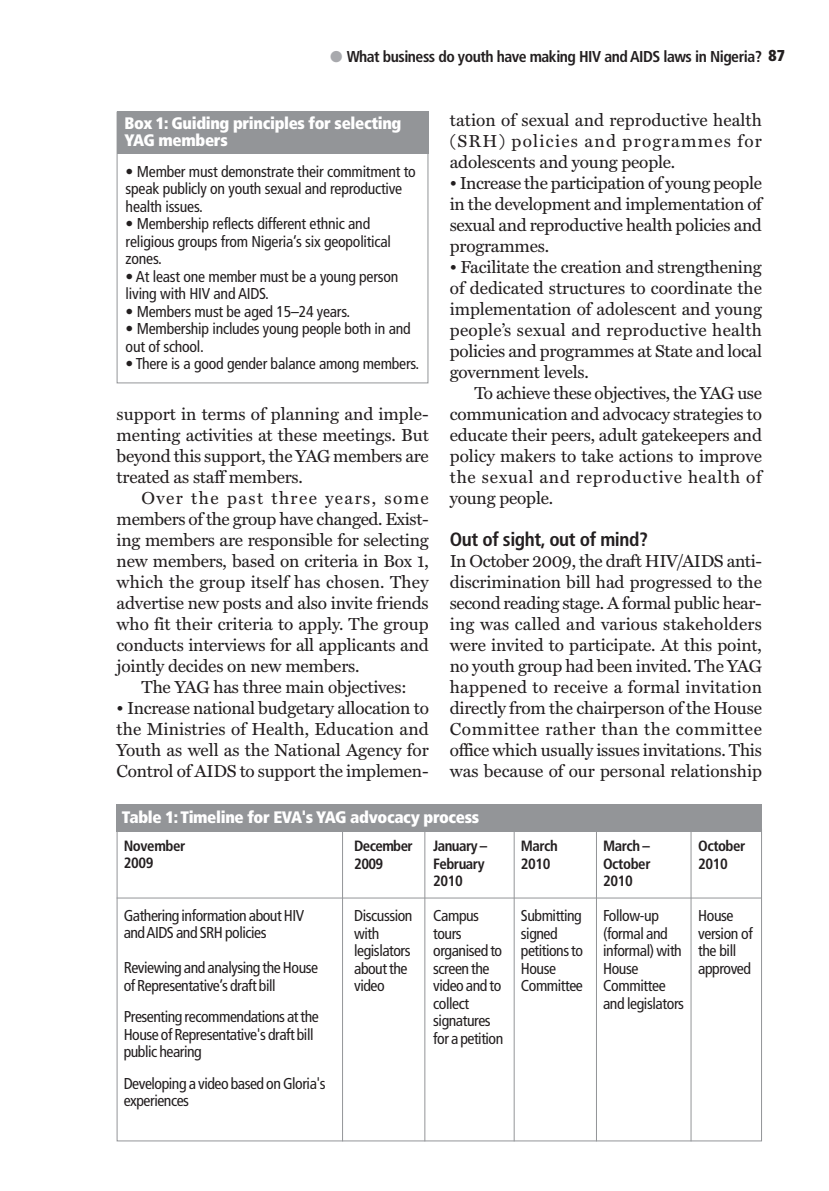
<style>
.page{position:relative;width:829px;height:1191px;background:#fff}
.page>*{position:absolute;margin:0;border:0;box-sizing:border-box;transform-origin:0 0}
.t1{font:700 condensed 19.25px "Frutiger";letter-spacing:-.02em;color:#231f20}
.t2{font:17.5px/21px "Miller Text";letter-spacing:-.015em;color:#231f20;text-align:justify}
.t3{font:900 condensed 16.62px/17.5px "Frutiger";letter-spacing:-.02em;color:#fff}
.t4{font:condensed 15.75px/17.5px "Frutiger";letter-spacing:-.03em;color:#231f20}
.t5{font:700 condensed 15.75px "Frutiger";letter-spacing:-.03em;color:#231f20}
.t6{font:700 condensed 14.88px/17.5px "Frutiger";letter-spacing:-.03em;color:#231f20}
.s1{color:#a8a9ad}
.s2{font-weight:900}
</style>
<div class="page">
<div style="left:117px;top:804px;width:644px;height:27px;background:#939598"></div>
<hr style="left:342px;top:829px;width:1px;height:312px;background:#939598">
<hr style="left:424px;top:829px;width:1px;height:312px;background:#939598">
<hr style="left:513px;top:829px;width:1px;height:312px;background:#939598">
<hr style="left:596px;top:829px;width:1px;height:312px;background:#939598">
<hr style="left:690px;top:829px;width:1px;height:312px;background:#939598">
<hr style="left:117px;top:897px;width:644px;height:1px;background:#939598">
<div style="left:117px;top:112px;width:311px;height:42px;background:#939598"></div>
<div style="left:117px;top:112px;width:311px;height:271px;border:1px solid #939598"></div>
<p class="t5" style="left:330px;top:50px;width:456px"><span class="s1">●</span> What business do youth have making HIV and AIDS laws in Nigeria? <span class="s2">87</span></p>
<p class="t2" style="left:450px;top:111px;width:313px">tation of sexual and reproductive health (SRH) policies and programmes for adolescents and young people.</p>
<p class="t2" style="left:450px;top:174px;width:313px">• Increase the participation of young people in the development and implementation of sexual and reproductive health policies and programmes.</p>
<p class="t2" style="left:450px;top:258px;width:313px">• Facilitate the creation and strengthening of dedicated structures to coordinate the implementation of adolescent and young people’s sexual and reproductive health policies and programmes at State and local government levels.</p>
<p class="t2" style="left:450px;top:384px;width:314px;text-indent:25px">To achieve these objectives, the YAG use communication and advocacy strategies to educate their peers, adult gatekeepers and policy makers to take actions to improve the sexual and reproductive health of young people.</p>
<p class="t1" style="left:450px;top:532px;width:199px">Out of sight, out of mind?</p>
<p class="t2" style="left:450px;top:552px;width:313px">In October 2009, the draft HIV/AIDS anti&shy;discrimination bill had progressed to the second reading stage. A formal public hear&shy;ing was called and various stakeholders were invited to participate. At this point, no youth group had been invited. The YAG happened to receive a formal invitation directly from the chairperson of the House Committee rather than the committee office which usually issues invitations. This was because of our personal relationship</p>
<p class="t3" style="left:122px;top:809px;width:359px">Table 1: Timeline for EVA's YAG advocacy process</p>
<p class="t6" style="left:521px;top:838px;width:38px">March<br>2010</p>
<p class="t3" style="left:124px;top:116px;width:278px">Box 1: Guiding principles for selecting<br>YAG members</p>
<p class="t4" style="left:126px;top:163px;width:291px">• Member must demonstrate their commitment to speak publicly on youth sexual and reproductive health issues.</p>
<p class="t4" style="left:126px;top:216px;width:267px">• Membership reflects different ethnic and religious groups from Nigeria’s six geopolitical zones.</p>
<p class="t4" style="left:126px;top:268px;width:274px">• At least one member must be a young person living with HIV and AIDS.</p>
<p class="t4" style="left:126px;top:303px;width:226px">• Members must be aged 15–24 years.</p>
<p class="t4" style="left:126px;top:321px;width:286px">• Membership includes young people both in and out of school.</p>
<p class="t4" style="left:126px;top:356px;width:295px">• There is a good gender balance among members.</p>
<p class="t2" style="left:117px;top:405px;width:313px">support in terms of planning and imple&shy;menting activities at these meetings. But beyond this support, the YAG members are treated as staff members.</p>
<p class="t2" style="left:117px;top:489px;width:314px;text-indent:25px">Over the past three years, some members of the group have changed. Exist&shy;ing members are responsible for selecting new members, based on criteria in Box 1, which the group itself has chosen. They advertise new posts and also invite friends who fit their criteria to apply. The group conducts interviews for all applicants and jointly decides on new members.</p>
<p class="t2" style="left:141px;top:678px;width:267px">The YAG has three main objectives:</p>
<p class="t2" style="left:117px;top:699px;width:314px">• Increase national budgetary allocation to the Ministries of Health, Education and Youth as well as the National Agency for Control of AIDS to support the implemen-</p>
<p class="t6" style="left:124px;top:838px;width:63px">November<br>2009</p>
<p class="t6" style="left:603px;top:838px;width:49px;text-align:justify">March – October 2010</p>
<p class="t4" style="left:603px;top:908px;width:82px">Follow-up (formal and informal) with<br>House<br>Committee and legislators</p>
<p class="t6" style="left:698px;top:838px;width:49px">October<br>2010</p>
<p class="t6" style="left:354px;top:838px;width:60px">December<br>2009</p>
<p class="t6" style="left:433px;top:838px;width:56px">January –<br>February<br>2010</p>
<p class="t4" style="left:433px;top:908px;width:72px">Campus tours organised to screen the video and to collect signatures for a petition</p>
<p class="t4" style="left:124px;top:907px;width:182px">Gathering information about HIV and AIDS and SRH policies</p>
<p class="t4" style="left:124px;top:960px;width:196px">Reviewing and analysing the House of Representative’s draft bill</p>
<p class="t4" style="left:124px;top:1009px;width:197px">Presenting recommendations at the<br>House of Representative's draft bill public hearing</p>
<p class="t4" style="left:124px;top:1075px;width:203px">Developing a video based on Gloria's experiences</p>
<p class="t4" style="left:521px;top:908px;width:64px">Submitting signed petitions to<br>House<br>Committee</p>
<p class="t4" style="left:354px;top:908px;width:60px">Discussion with legislators about the video</p>
<p class="t4" style="left:698px;top:908px;width:56px">House version of the bill approved</p>
</div>
